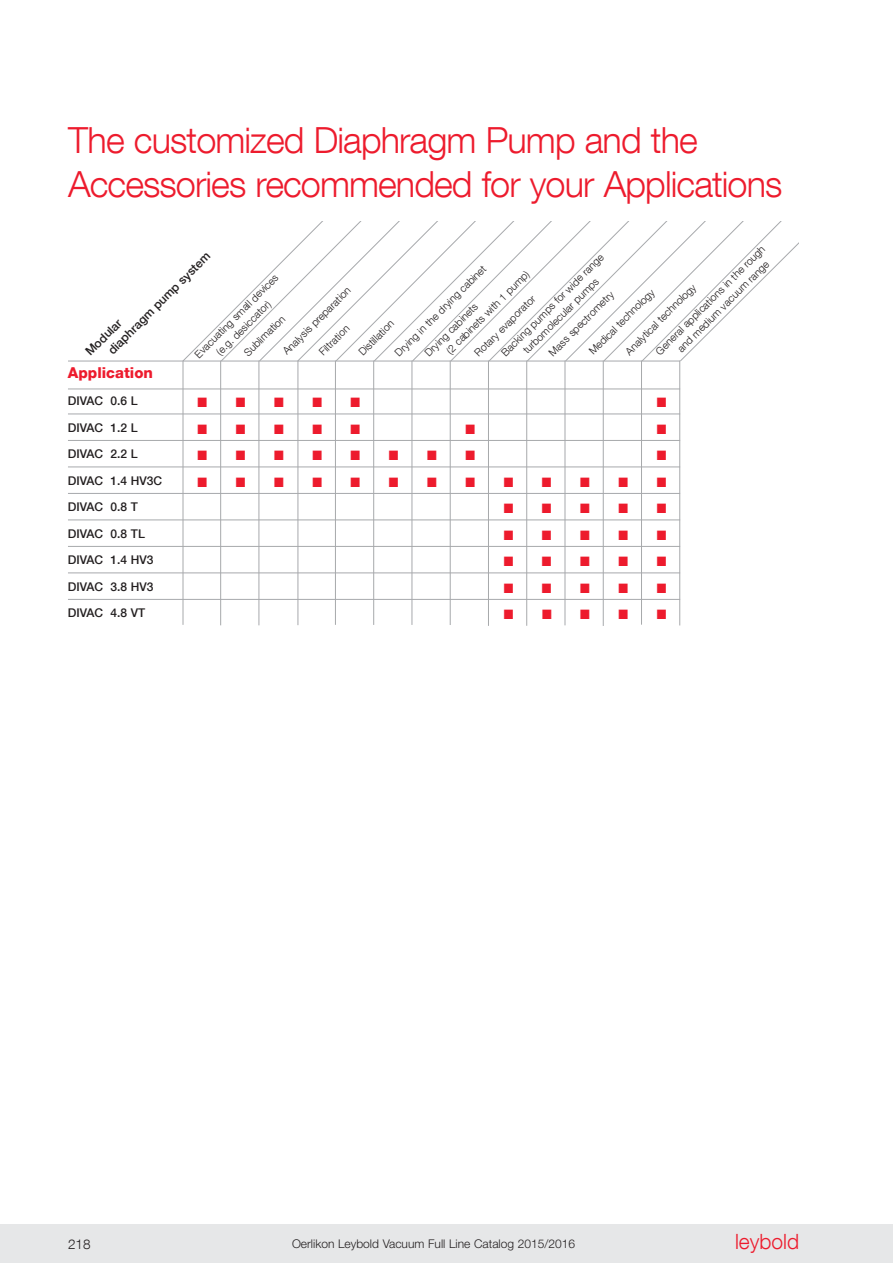
<style>
.page{position:relative;width:893px;height:1263px;background:#fff}
.page>*{position:absolute;margin:0;border:0;box-sizing:border-box;transform-origin:0 0}
.t1{font:300 36px/43.2px "Helvetica Neue LT Com";letter-spacing:-.025em;color:#ed1b2d}
.t2{font:300 21px "Helvetica Neue LT Com";color:#ed1b2d}
.t3{font:800 15px "Helvetica Neue LT Com";color:#ed1b2d}
.t4{font:13.5px "Zapf Dingbats";color:#ed1b2d;scale:.94 1}
.t5{font:300 13.5px "Helvetica Neue LT Com";color:#231f20}
.t6{font:500 12px/15px "Helvetica Neue LT Com";color:#231f20}
.t7{font:300 12px "Helvetica Neue LT Std";color:#231f20}
.t8{font:300 10.5px/13.5px "Helvetica Neue LT Com";color:#231f20}
</style>
<div class="page">
<div style="left:0;top:1224px;width:893px;height:39px;background:#e6e7e8"></div>
<hr style="left:68px;top:414px;width:612px;height:1px;background:#a7a9ac">
<hr style="left:68px;top:440px;width:612px;height:1px;background:#a7a9ac">
<hr style="left:68px;top:467px;width:612px;height:1px;background:#a7a9ac">
<hr style="left:68px;top:493px;width:612px;height:1px;background:#a7a9ac">
<hr style="left:68px;top:520px;width:612px;height:1px;background:#a7a9ac">
<hr style="left:68px;top:546px;width:612px;height:1px;background:#a7a9ac">
<hr style="left:68px;top:573px;width:612px;height:1px;background:#a7a9ac">
<hr style="left:68px;top:599px;width:612px;height:1px;background:#a7a9ac">
<hr style="left:679px;top:361px;width:1px;height:264px;background:#a7a9ac">
<hr style="left:68px;top:389px;width:612px;height:1px;background:#a7a9ac">
<hr style="left:68px;top:361px;width:612px;height:1px;background:#a7a9ac">
<hr style="left:373px;top:361px;width:1px;height:264px;background:#a7a9ac">
<hr style="left:412px;top:361px;width:1px;height:264px;background:#a7a9ac">
<hr style="left:450px;top:361px;width:1px;height:264px;background:#a7a9ac">
<hr style="left:488px;top:361px;width:1px;height:265px;background:#a7a9ac">
<hr style="left:526px;top:361px;width:1px;height:265px;background:#a7a9ac">
<hr style="left:565px;top:361px;width:1px;height:264px;background:#a7a9ac">
<hr style="left:603px;top:361px;width:1px;height:265px;background:#a7a9ac">
<hr style="left:641px;top:361px;width:1px;height:264px;background:#a7a9ac">
<hr style="left:335px;top:361px;width:1px;height:264px;background:#a7a9ac">
<hr style="left:298px;top:361px;width:1px;height:264px;background:#a7a9ac">
<hr style="left:259px;top:361px;width:1px;height:264px;background:#a7a9ac">
<hr style="left:220px;top:361px;width:1px;height:264px;background:#a7a9ac">
<svg style="left:182px;top:221px;width:617px;height:141px"></svg>
<hr style="left:183px;top:361px;width:1px;height:264px;background:#a7a9ac">
<svg style="left:220px;top:398px;width:2px;height:9px"></svg>
<svg style="left:297px;top:398px;width:2px;height:9px"></svg>
<svg style="left:220px;top:424px;width:2px;height:10px"></svg>
<svg style="left:297px;top:424px;width:2px;height:10px"></svg>
<svg style="left:220px;top:451px;width:2px;height:9px"></svg>
<svg style="left:297px;top:451px;width:2px;height:9px"></svg>
<svg style="left:373px;top:451px;width:2px;height:9px"></svg>
<svg style="left:449px;top:451px;width:2px;height:9px"></svg>
<svg style="left:220px;top:477px;width:2px;height:10px"></svg>
<svg style="left:297px;top:477px;width:2px;height:10px"></svg>
<svg style="left:373px;top:477px;width:2px;height:10px"></svg>
<svg style="left:449px;top:477px;width:2px;height:10px"></svg>
<svg style="left:526px;top:477px;width:2px;height:10px"></svg>
<svg style="left:602px;top:477px;width:2px;height:10px"></svg>
<svg style="left:526px;top:504px;width:2px;height:9px"></svg>
<svg style="left:602px;top:504px;width:2px;height:9px"></svg>
<svg style="left:526px;top:530px;width:2px;height:10px"></svg>
<svg style="left:602px;top:530px;width:2px;height:10px"></svg>
<svg style="left:526px;top:557px;width:2px;height:9px"></svg>
<svg style="left:602px;top:557px;width:2px;height:9px"></svg>
<svg style="left:526px;top:583px;width:2px;height:10px"></svg>
<svg style="left:602px;top:583px;width:2px;height:10px"></svg>
<svg style="left:526px;top:610px;width:2px;height:9px"></svg>
<svg style="left:602px;top:610px;width:2px;height:9px"></svg>
<h1 class="t1" style="left:68px;top:124px;width:716px">The customized Diaphragm Pump and the<br>Accessories recommended for your Applications</h1>
<p class="t8" style="left:636px;top:331px;width:151px;line-height:21.5px;text-indent:-22px;rotate:-45deg">Analytical technology<br>General applications in the rough</p>
<p class="t6" style="left:95px;top:337px;width:140px;text-indent:-17px;rotate:-45deg">Modular<br>diaphragm pump system</p>
<p class="t8" style="left:499px;top:351px;width:141px;rotate:-45deg">Backing pumps for wide range</p>
<p class="t8" style="left:675px;top:347px;width:126px;rotate:-45deg">and medium vacuum range</p>
<p class="t8" style="left:393px;top:351px;width:126px;rotate:-45deg">Drying in the drying cabinet</p>
<p class="t8" style="left:444px;top:348px;width:114px;rotate:-45deg">(2 cabinets with 1 pump)</p>
<p class="t8" style="left:205px;top:340px;width:98px;text-indent:-17px;rotate:-45deg">Evacuating small devices (e.g. desiccator)</p>
<p class="t8" style="left:521px;top:348px;width:104px;rotate:-45deg">turbomolecular pumps</p>
<p class="t8" style="left:281px;top:349px;width:93px;rotate:-45deg">Analysis preparation</p>
<p class="t8" style="left:587px;top:349px;width:89px;rotate:-45deg">Medical technology</p>
<p class="t8" style="left:547px;top:350px;width:88px;rotate:-45deg">Mass spectrometry</p>
<p class="t8" style="left:472px;top:351px;width:83px;rotate:-45deg">Rotary evaporator</p>
<p class="t8" style="left:423px;top:351px;width:72px;rotate:-45deg">Drying cabinets</p>
<p class="t8" style="left:242px;top:351px;width:54px;rotate:-45deg">Sublimation</p>
<p class="t8" style="left:317px;top:350px;width:39px;rotate:-45deg">Filtration</p>
<p class="t8" style="left:357px;top:350px;width:47px;rotate:-45deg">Distillation</p>
<h3 class="t3" style="left:68px;top:368px;width:86px">Application</h3>
<p class="t6" style="left:68px;top:395px;width:71px">DIVAC 0.6 L</p>
<p class="t6" style="left:68px;top:422px;width:71px">DIVAC 1.2 L</p>
<p class="t6" style="left:68px;top:448px;width:71px">DIVAC 2.2 L</p>
<p class="t6" style="left:68px;top:475px;width:96px">DIVAC 1.4 HV3C</p>
<p class="t6" style="left:68px;top:501px;width:72px">DIVAC 0.8 T</p>
<p class="t6" style="left:68px;top:527px;width:79px">DIVAC 0.8 TL</p>
<p class="t6" style="left:68px;top:554px;width:87px">DIVAC 1.4 HV3</p>
<p class="t6" style="left:68px;top:580px;width:87px">DIVAC 3.8 HV3</p>
<p class="t6" style="left:68px;top:607px;width:79px">DIVAC 4.8 VT</p>
<p class="t4" style="left:351px;top:396px;width:12px">■</p>
<p class="t4" style="left:657px;top:396px;width:12px">■</p>
<p class="t4" style="left:351px;top:423px;width:12px">■</p>
<p class="t4" style="left:465px;top:423px;width:12px">■</p>
<p class="t4" style="left:657px;top:423px;width:12px">■</p>
<p class="t4" style="left:657px;top:449px;width:12px">■</p>
<p class="t4" style="left:657px;top:476px;width:12px">■</p>
<p class="t4" style="left:657px;top:502px;width:12px">■</p>
<p class="t4" style="left:657px;top:529px;width:12px">■</p>
<p class="t4" style="left:657px;top:555px;width:12px">■</p>
<p class="t4" style="left:657px;top:582px;width:12px">■</p>
<p class="t4" style="left:657px;top:608px;width:12px">■</p>
<p class="t5" style="left:68px;top:1239px;width:24px">218</p>
<p class="t7" style="left:292px;top:1239px;width:285px">Oerlikon Leybold Vacuum Full Line Catalog 2015/2016</p>
<h2 class="t2" style="left:735px;top:1234px;width:66px">leybold</h2>
</div>
